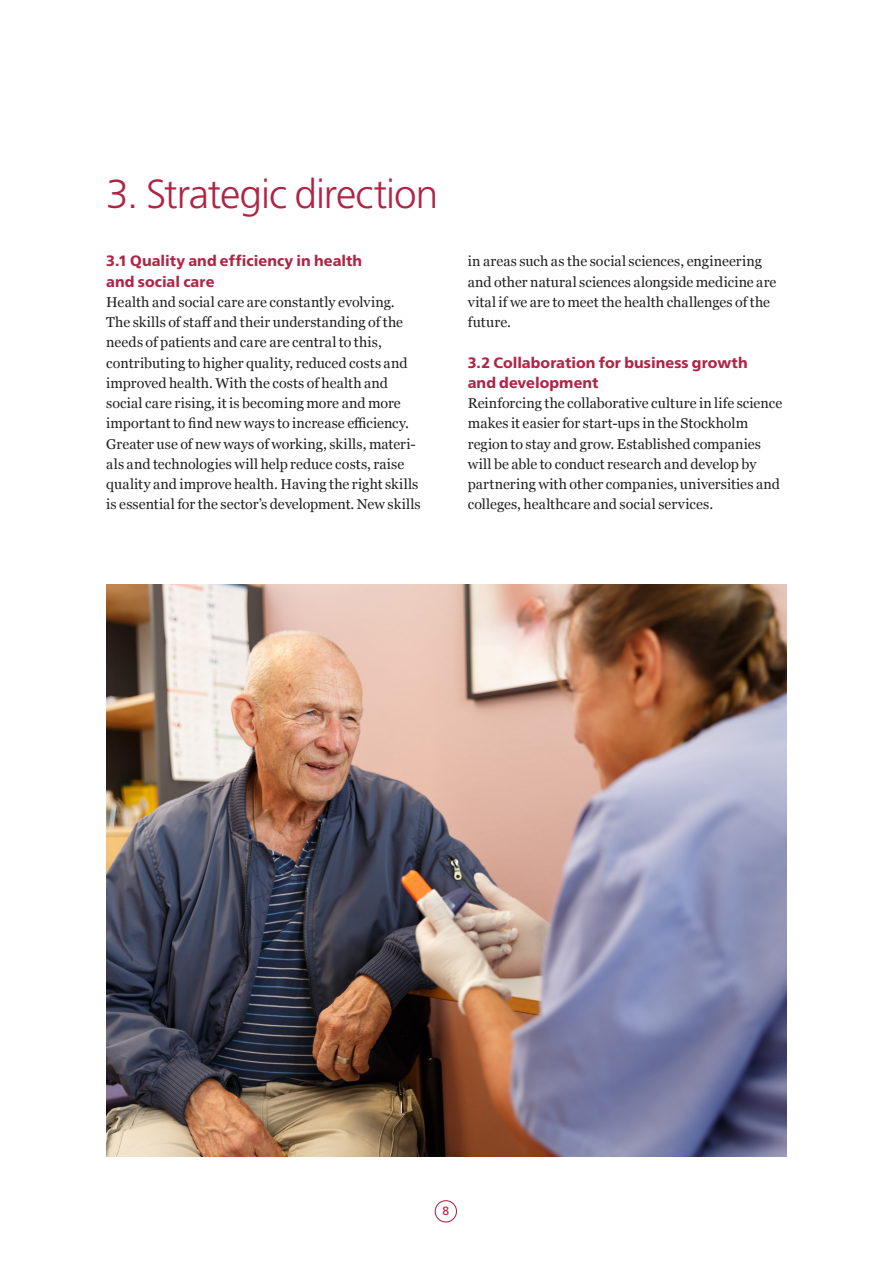
<style>
.page{position:relative;width:893px;height:1263px;background:#fff}
.page>*{position:absolute;margin:0;border:0;box-sizing:border-box;transform-origin:0 0}
.t1{font:300 40.5px "Frutiger SLLOTF";letter-spacing:-.025em;color:#b02445}
.t2{font:800 15px/20.2px "Frutiger SLLOTF";letter-spacing:.005em;color:#b02445}
.t3{font:14.25px/20.2px "Georgia";letter-spacing:.005em;color:#231f20}
.t4{font:12px "Frutiger SLLOTF";color:#b02445}
</style>
<div class="page">
<div style="left:435px;top:1200px;width:22px;height:22px;border:1px solid #b02445;border-radius:50%"></div>
<img style="left:106px;top:585px;width:681px;height:571px">
<h1 class="t1" style="left:106px;top:171px;width:334px">3. Strategic direction</h1>
<h2 class="t2" style="left:106px;top:251px;width:257px">3.1 Quality and efficiency in health and social care</h2>
<p class="t3" style="left:106px;top:291px;width:316px">Health and social care are constantly evolving.<br>The skills of staff and their understanding of the needs of patients and care are central to this, contributing to higher quality, reduced costs and improved health. With the costs of health and social care rising, it is becoming more and more important to find new ways to increase efficiency.<br>Greater use of new ways of working, skills, materi&shy;als and technologies will help reduce costs, raise quality and improve health. Having the right skills is essential for the sector’s development. New skills</p>
<p class="t3" style="left:468px;top:251px;width:310px">in areas such as the social sciences, engineering and other natural sciences alongside medicine are vital if we are to meet the health challenges of the future.</p>
<h2 class="t2" style="left:468px;top:352px;width:282px">3.2 Collaboration for business growth and development</h2>
<p class="t3" style="left:468px;top:392px;width:316px">Reinforcing the collaborative culture in life science makes it easier for start-ups in the Stockholm region to stay and grow. Established companies will be able to conduct research and develop by partnering with other companies, universities and colleges, healthcare and social services.</p>
<p class="t4" style="left:442px;top:1204px;width:8px">8</p>
</div>
